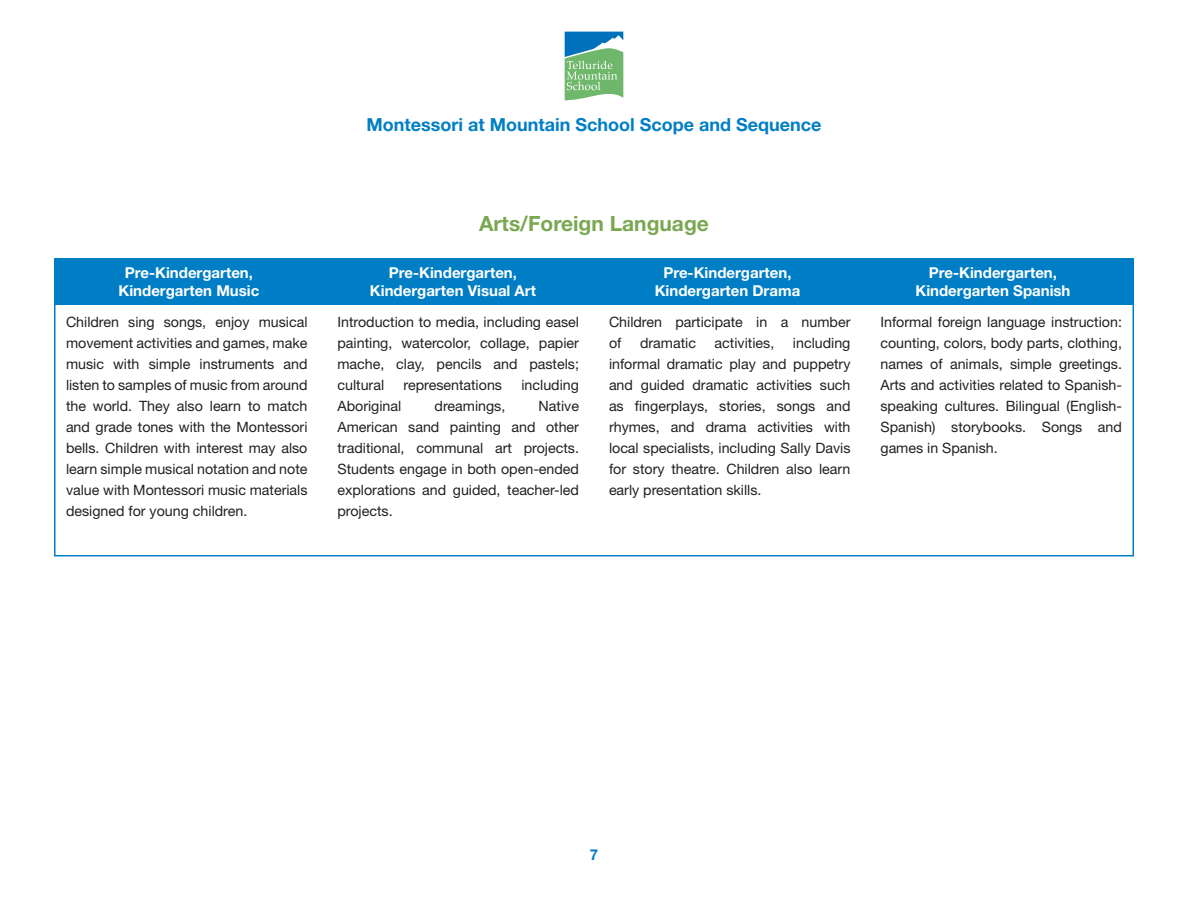
<style>
.page{position:relative;width:1188px;height:918px;background:#fff}
.page>*{position:absolute;margin:0;border:0;box-sizing:border-box;transform-origin:0 0}
.t1{font:700 21px "Helvetica Neue LT Std";color:#7aa752}
.t2{font:700 18px "Helvetica Neue LT Std";color:#007ec5}
.t3{font:700 15px "Helvetica Neue LT Std";color:#fff}
.t4{font:700 15px "Helvetica Neue LT Std";color:#007ec5}
.text{font:14.25px/21px "Helvetica Neue LT Std";color:#231f20;text-align:justify}
</style>
<div class="page">
<svg style="left:564px;top:31px;width:60px;height:70px;background:#77b79c"></svg>
<div style="left:54px;top:259px;width:1080px;height:46px;background:#007ec5"></div>
<p class="t2" style="left:366px;top:113px;width:457px">Montessori at Mountain School Scope and Sequence</p>
<p class="t1" style="left:479px;top:211px;width:231px">Arts/Foreign Language</p>
<p class="t3" style="left:125px;top:264px;width:130px">Pre-Kindergarten,</p>
<p class="t3" style="left:389px;top:264px;width:130px">Pre-Kindergarten,</p>
<p class="t3" style="left:663px;top:264px;width:130px">Pre-Kindergarten,</p>
<p class="t3" style="left:929px;top:264px;width:130px">Pre-Kindergarten,</p>
<p class="t3" style="left:119px;top:282px;width:142px">Kindergarten Music</p>
<p class="t3" style="left:370px;top:282px;width:168px">Kindergarten Visual Art</p>
<p class="t3" style="left:655px;top:282px;width:147px">Kindergarten Drama</p>
<p class="t3" style="left:916px;top:282px;width:156px">Kindergarten Spanish</p>
<p class="text" style="left:66px;top:311px;width:243px">Children sing songs, enjoy musical movement activities and games, make music with simple instruments and listen to samples of music from around the world. They also learn to match and grade tones with the Montessori bells. Children with interest may also learn simple musical notation and note value with Montessori music materials designed for young children.</p>
<p class="text" style="left:338px;top:311px;width:243px">Introduction to media, including easel painting, watercolor, collage, papier mache, clay, pencils and pastels; cultural</p>
<p class="text" style="left:404px;top:374px;width:100px">representations</p>
<p class="text" style="left:521px;top:374px;width:59px">including</p>
<p class="text" style="left:338px;top:395px;width:65px">Aboriginal</p>
<p class="text" style="left:435px;top:395px;width:72px">dreamings,</p>
<p class="text" style="left:338px;top:395px;width:243px;text-indent:201px">Native American sand painting and other traditional, communal art projects.<br>Students engage in both open-ended explorations and guided, teacher-led projects.</p>
<p class="text" style="left:609px;top:311px;width:243px">Children participate in a number of</p>
<p class="text" style="left:609px;top:332px;width:243px;text-indent:184px">including informal dramatic play and puppetry and guided dramatic activities such as fingerplays, stories, songs and rhymes, and drama activities with local specialists, including Sally Davis for story theatre. Children also learn early presentation skills.</p>
<p class="text" style="left:640px;top:332px;width:57px">dramatic</p>
<p class="text" style="left:715px;top:332px;width:61px">activities,</p>
<p class="text" style="left:880px;top:311px;width:243px">Informal foreign language instruction: counting, colors, body parts, clothing, names of animals, simple greetings.<br>Arts and activities related to Spanish&shy;speaking cultures. Bilingual (English-Spanish) storybooks. Songs and games in Spanish.</p>
<p class="t4" style="left:590px;top:846px;width:10px">7</p>
</div>
